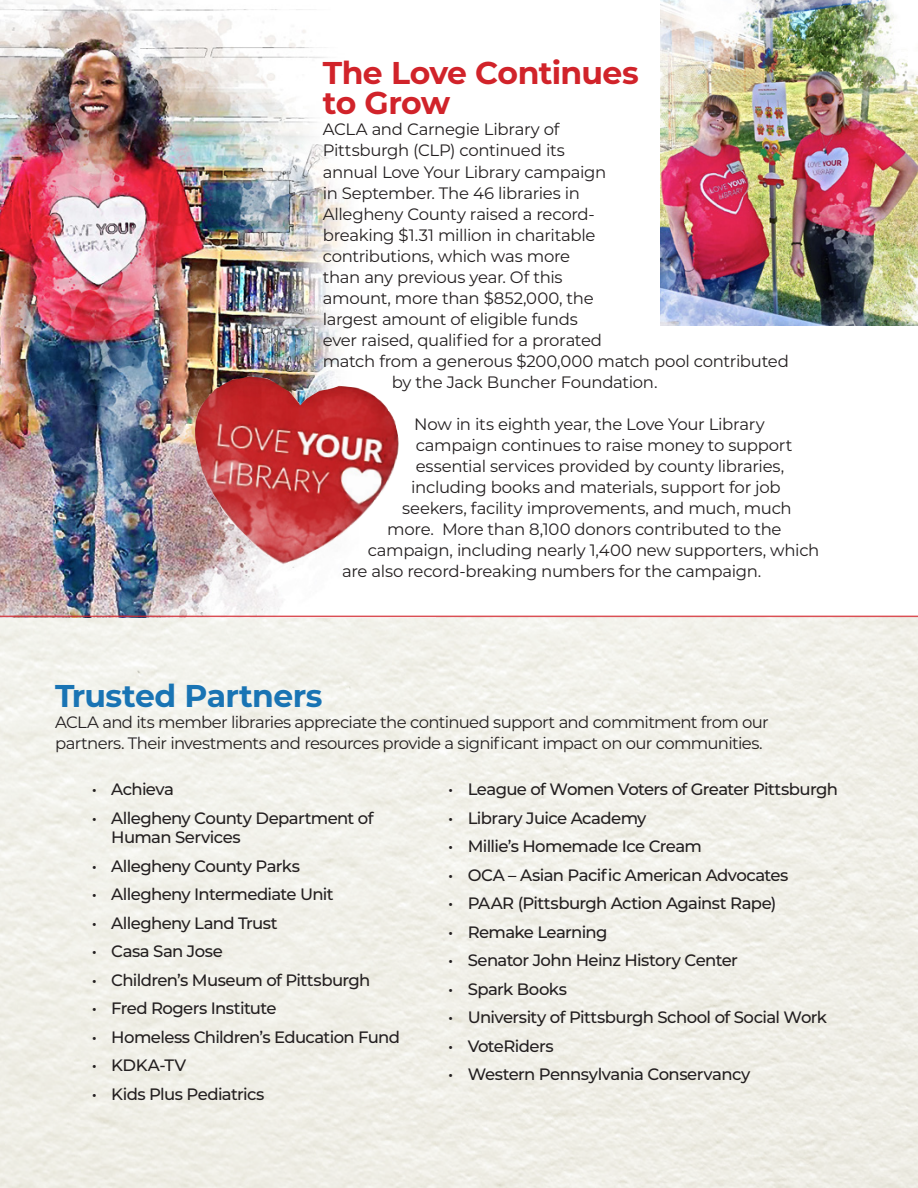
<style>
.page{position:relative;width:918px;height:1188px;background:#fff}
.page>*{position:absolute;margin:0;border:0;box-sizing:border-box;transform-origin:0 0}
.Title_cover_2{font:700 31.5px/30px "Montserrat";letter-spacing:-.025em;color:#d1232a}
.Title_cover_2-2{font:700 31.5px "Montserrat";letter-spacing:-.02em;color:#1974b4}
.t1{font:16.5px/21px "Montserrat";letter-spacing:-.025em;color:#231f20}
.t2{font:500 16.5px/19.5px "Montserrat";letter-spacing:-.04em;color:#231f20}
</style>
<div class="page">
<img style="left:0;top:617px;width:918px;height:571px">
<img style="left:661px;top:0;width:257px;height:326px">
<img style="left:0;top:0;width:436px;height:616px">
<img style="left:195px;top:376px;width:205px;height:189px">
<hr style="left:0;top:616px;width:918px;height:1px;background:#d1232a">
<p class="Title_cover_2" style="left:323px;top:57px;width:318px">The Love Continues to Grow</p>
<p class="t1" style="left:323px;top:119px;width:238px">ACLA and Carnegie Library of</p>
<p class="t1" style="left:323px;top:140px;width:244px">Pittsburgh (CLP) continued its</p>
<p class="t1" style="left:323px;top:161px;width:285px">annual Love Your Library campaign</p>
<p class="t1" style="left:323px;top:182px;width:259px">in September. The 46 libraries in</p>
<p class="t1" style="left:323px;top:203px;width:274px">Allegheny County raised a record-</p>
<p class="t1" style="left:323px;top:224px;width:274px">breaking $1.31 million in charitable</p>
<p class="t1" style="left:323px;top:245px;width:249px">contributions, which was more</p>
<p class="t1" style="left:323px;top:266px;width:241px">than any previous year. Of this</p>
<p class="t1" style="left:323px;top:287px;width:272px">amount, more than $852,000, the</p>
<p class="t1" style="left:323px;top:308px;width:257px">largest amount of eligible funds</p>
<p class="t1" style="left:323px;top:329px;width:281px">ever raised, qualified for a prorated</p>
<p class="t1" style="left:323px;top:350px;width:468px">match from a generous $200,000 match pool contributed</p>
<p class="t1" style="left:392px;top:371px;width:267px">by the Jack Buncher Foundation.</p>
<p class="t1" style="left:414px;top:413px;width:352px">Now in its eighth year, the Love Your Library</p>
<p class="t1" style="left:416px;top:434px;width:378px">campaign continues to raise money to support</p>
<p class="t1" style="left:416px;top:455px;width:370px">essential services provided by county libraries,</p>
<p class="t1" style="left:411px;top:476px;width:371px">including books and materials, support for job</p>
<p class="t1" style="left:402px;top:497px;width:391px">seekers, facility improvements, and much, much</p>
<p class="t1" style="left:387px;top:518px;width:396px">more. More than 8,100 donors contributed to the</p>
<p class="t1" style="left:368px;top:539px;width:453px">campaign, including nearly 1,400 new supporters, which</p>
<p class="t1" style="left:342px;top:560px;width:421px">are also record-breaking numbers for the campaign.</p>
<p class="Title_cover_2-2" style="left:55px;top:673px;width:269px">Trusted Partners</p>
<p class="t1" style="left:55px;top:711px;width:715px">ACLA and its member libraries appreciate the continued support and commitment from our partners. Their investments and resources provide a significant impact on our communities.</p>
<p class="t2" style="left:448px;top:779px;width:391px">• League of Women Voters of Greater Pittsburgh</p>
<p class="t2" style="left:448px;top:808px;width:200px">• Library Juice Academy</p>
<p class="t2" style="left:448px;top:836px;width:255px">• Millie’s Homemade Ice Cream</p>
<p class="t2" style="left:448px;top:865px;width:342px">• OCA – Asian Pacific American Advocates</p>
<p class="t2" style="left:448px;top:893px;width:330px">• PAAR (Pittsburgh Action Against Rape)</p>
<p class="t2" style="left:448px;top:922px;width:161px">• Remake Learning</p>
<p class="t2" style="left:448px;top:950px;width:291px">• Senator John Heinz History Center</p>
<p class="t2" style="left:448px;top:979px;width:120px">• Spark Books</p>
<p class="t2" style="left:448px;top:1007px;width:380px">• University of Pittsburgh School of Social Work</p>
<p class="t2" style="left:448px;top:1036px;width:107px">• VoteRiders</p>
<p class="t2" style="left:448px;top:1064px;width:304px">• Western Pennsylvania Conservancy</p>
<p class="t2" style="left:92px;top:779px;width:84px">• Achieva</p>
<p class="t2" style="left:111px;top:808px;width:264px;text-indent:-19px">• Allegheny County Department of<br>Human Services</p>
<p class="t2" style="left:92px;top:856px;width:210px">• Allegheny County Parks</p>
<p class="t2" style="left:92px;top:884px;width:243px">• Allegheny Intermediate Unit</p>
<p class="t2" style="left:92px;top:913px;width:187px">• Allegheny Land Trust</p>
<p class="t2" style="left:92px;top:941px;width:133px">• Casa San Jose</p>
<p class="t2" style="left:92px;top:970px;width:280px">• Children’s Museum of Pittsburgh</p>
<p class="t2" style="left:92px;top:998px;width:186px">• Fred Rogers Institute</p>
<p class="t2" style="left:92px;top:1027px;width:310px">• Homeless Children’s Education Fund</p>
<p class="t2" style="left:92px;top:1055px;width:96px">• KDKA-TV</p>
<p class="t2" style="left:92px;top:1084px;width:174px">• Kids Plus Pediatrics</p>
</div>
